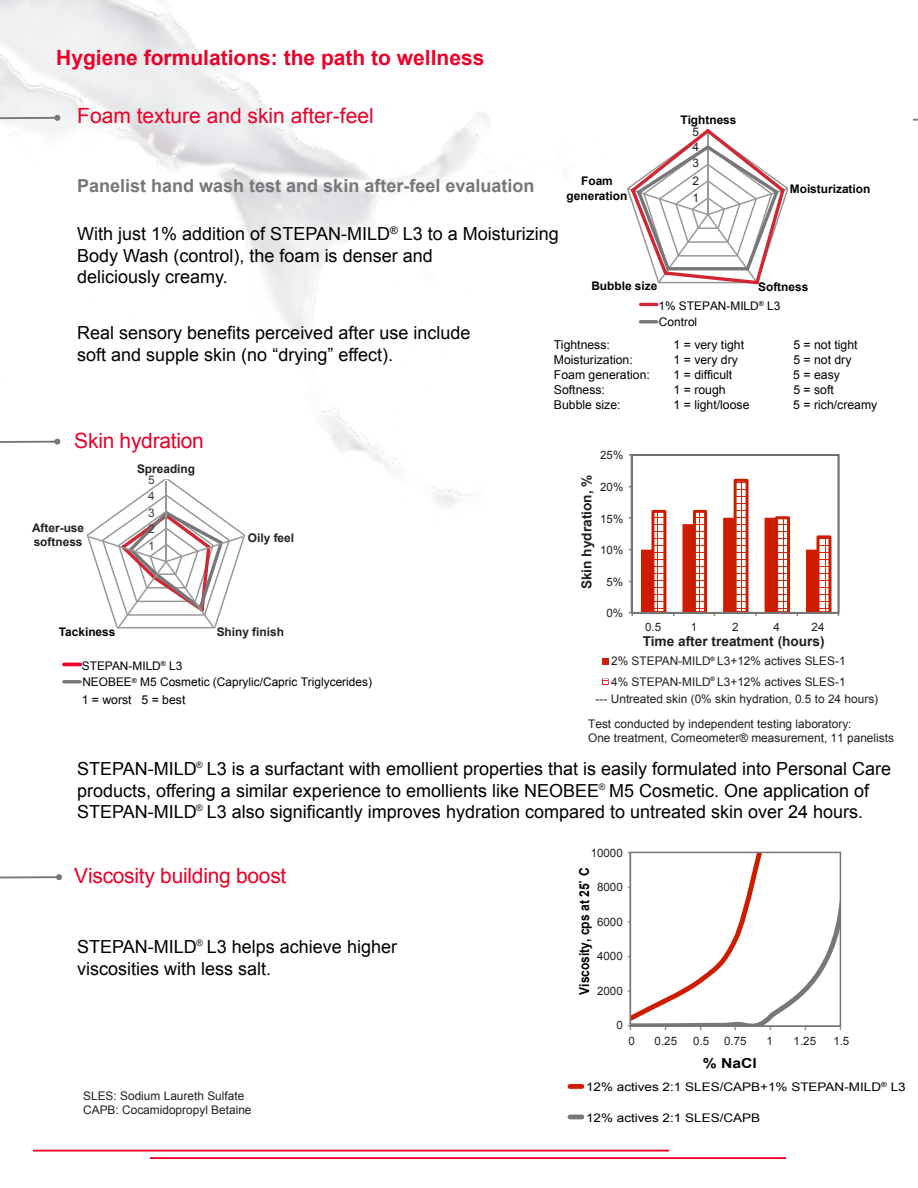
<style>
.page{position:relative;width:918px;height:1188px;background:#fff}
.page>*{position:absolute;margin:0;border:0;box-sizing:border-box;transform-origin:0 0}
.t1{font:21px "Arial";letter-spacing:-.01em;color:#eb0029}
.t2{font:700 21px "Arial";color:#eb0029}
.t3{font:18px/21.6px "Arial";color:#000}
.t4{font:700 18px "Arial";color:#77777a}
.t5{font:700 13.8px "Arial";color:#000;scale:1.14 1}
.t6{font:700 13.65px "Arial";color:#231f20}
.t7{font:700 13.65px "Arial";color:#000;scale:.88 1}
.t8{font:12.3px "Arial";color:#000}
.t9{font:11.85px/14.2px "Arial";color:#231f20}
.t10{font:11.85px/16.8px "Arial";color:#000}
.t11{font:700 11.85px/15px "Arial";color:#000;text-align:center}
.t12{font:11.85px "Arial";color:#000;scale:1.14 1}
.t13{font:700 11.85px/13.6px "Arial";color:#231f20}
.t14{font:11.85px "Arial";color:#404040}
.t15{font:11.55px "Arial";color:#231f20}
.t16{font:9px "Arial";color:#231f20}
.t17{font:700 6px "Arial";color:#231f20}
</style>
<div class="page">
<svg style="left:602px;top:679px;width:7px;height:6px"></svg>
<img style="left:0;top:0;width:659px;height:609px">
<svg style="left:0;top:115px;width:60px;height:6px"></svg>
<svg style="left:0;top:439px;width:60px;height:6px"></svg>
<svg style="left:0;top:874px;width:62px;height:6px"></svg>
<hr style="left:33px;top:1150px;width:636px;height:2px;background:#eb0029">
<hr style="left:150px;top:1157px;width:636px;height:2px;background:#eb0029">
<hr style="left:64px;top:663px;width:16px;height:3px;background:#eb0029">
<hr style="left:64px;top:680px;width:16px;height:3px;background:#77777a">
<div style="left:613px;top:282px;width:42px;height:7px;background:#fff"></div>
<div style="left:583px;top:179px;width:41px;height:18px;background:#fff"></div>
<hr style="left:641px;top:303px;width:16px;height:3px;background:#d22632">
<hr style="left:640px;top:320px;width:17px;height:3px;background:#77777a">
<div style="left:632px;top:455px;width:206px;height:158px;background:#fff"></div>
<div style="left:631px;top:454px;width:208px;height:159px;border:2px solid #77777a"></div>
<hr style="left:631px;top:455px;width:2px;height:158px;background:#77777a">
<hr style="left:632px;top:612px;width:206px;height:2px;background:#77777a">
<svg style="left:641px;top:477px;width:198px;height:139px"></svg>
<div style="left:602px;top:658px;width:7px;height:6px;background:#ce1c00"></div>
<svg style="left:603px;top:679px;width:5px;height:5px"></svg>
<div style="left:631px;top:341px;width:172px;height:43px;background:#fff"></div>
<svg style="left:913px;top:118px;width:5px;height:3px"></svg>
<svg style="left:628px;top:852px;width:213px;height:178px"></svg>
<div style="left:630px;top:852px;width:211px;height:175px;border:2px solid #77777a"></div>
<div style="left:570px;top:1084px;width:12px;height:5px;background:#ce1c00"></div>
<hr style="left:570px;top:1115px;width:12px;height:4px;background:#77777a">
<svg style="left:626px;top:126px;width:163px;height:161px"></svg>
<svg style="left:87px;top:478px;width:158px;height:151px"></svg>
<p class="t2" style="left:56px;top:44px;width:430px">Hygiene formulations: the path to wellness</p>
<p class="t1" style="left:77px;top:102px;width:298px">Foam texture and skin after-feel</p>
<p class="t11" style="left:681px;top:113px;width:57px">Tightness</p>
<p class="t9" style="left:692px;top:124px;width:8px;line-height:15px">5<br>4</p>
<p class="t9" style="left:692px;top:154px;width:8px;line-height:18px">3<br>2</p>
<p class="t9" style="left:692px;top:190px;width:8px">1</p>
<p class="t11" style="left:567px;top:174px;width:62px">Foam generation</p>
<p class="t4" style="left:77px;top:174px;width:459px">Panelist hand wash test and skin after-feel evaluation</p>
<p class="t3" style="left:77px;top:223px;width:483px">With just 1% addition of STEPAN-MILD<sup>®</sup> L3 to a Moisturizing<br>Body Wash (control), the foam is denser and<br>deliciously creamy.</p>
<p class="t3" style="left:77px;top:322px;width:395px">Real sensory benefits perceived after use include soft and supple skin (no “drying” effect).</p>
<p class="t11" style="left:790px;top:182px;width:82px">Moisturization</p>
<p class="t11" style="left:591px;top:279px;width:68px">Bubble size</p>
<p class="t11" style="left:758px;top:279px;width:52px">Softness</p>
<p class="t10" style="left:658px;top:297px;width:123px">1% STEPAN-MILD<sup>®</sup> L3<br>Control</p>
<p class="t8" style="left:554px;top:337px;width:58px">Tightness:</p>
<p class="t8" style="left:674px;top:337px;width:72px">1 = very tight</p>
<p class="t8" style="left:793px;top:337px;width:66px">5 = not tight</p>
<p class="t8" style="left:554px;top:352px;width:80px">Moisturization:</p>
<p class="t8" style="left:674px;top:352px;width:66px">1 = very dry</p>
<p class="t8" style="left:793px;top:352px;width:60px">5 = not dry</p>
<p class="t8" style="left:554px;top:367px;width:97px">Foam generation:</p>
<p class="t8" style="left:674px;top:367px;width:60px">1 = difficult</p>
<p class="t8" style="left:793px;top:367px;width:48px">5 = easy</p>
<p class="t8" style="left:554px;top:382px;width:53px">Softness:</p>
<p class="t8" style="left:674px;top:382px;width:54px">1 = rough</p>
<p class="t8" style="left:793px;top:382px;width:42px">5 = soft</p>
<p class="t8" style="left:554px;top:397px;width:68px">Bubble size:</p>
<p class="t8" style="left:674px;top:397px;width:77px">1 = light/loose</p>
<p class="t8" style="left:793px;top:397px;width:86px">5 = rich/creamy</p>
<p class="t1" style="left:74px;top:426px;width:131px">Skin hydration</p>
<p class="t13" style="left:137px;top:462px;width:60px">Spreading</p>
<p class="t14" style="left:148px;top:472px;width:8px">5</p>
<p class="t14" style="left:148px;top:488px;width:8px">4</p>
<p class="t13" style="left:32px;top:522px;width:54px">After-use softness</p>
<p class="t14" style="left:148px;top:505px;width:8px">3</p>
<p class="t14" style="left:148px;top:521px;width:8px">2</p>
<p class="t14" style="left:148px;top:538px;width:8px">1</p>
<p class="t13" style="left:248px;top:532px;width:48px">Oily feel</p>
<p class="t11" style="left:59px;top:624px;width:58px">Tackiness</p>
<p class="t13" style="left:217px;top:625px;width:69px">Shiny finish</p>
<p class="t10" style="left:82px;top:657px;width:292px">STEPAN-MILD<sup>®</sup> L3<br>NEOBEE<sup>®</sup> M5 Cosmetic (Caprylic/Capric Triglycerides)</p>
<p class="t8" style="left:82px;top:692px;width:105px">1 = worst 5 = best</p>
<p class="t15" style="left:600px;top:448px;width:25px">25%</p>
<p class="t6" style="left:578px;top:589px;width:116px;rotate:-90deg">Skin hydration, %</p>
<p class="t15" style="left:600px;top:479px;width:25px">20%</p>
<p class="t15" style="left:600px;top:511px;width:25px">15%</p>
<p class="t15" style="left:600px;top:542px;width:25px">10%</p>
<p class="t15" style="left:606px;top:574px;width:18px">5%</p>
<p class="t15" style="left:606px;top:606px;width:18px">0%</p>
<p class="t15" style="left:645px;top:619px;width:18px">0.5</p>
<p class="t15" style="left:691px;top:619px;width:8px">1</p>
<p class="t15" style="left:732px;top:619px;width:8px">2</p>
<p class="t15" style="left:774px;top:619px;width:8px">4</p>
<p class="t15" style="left:812px;top:619px;width:14px">24</p>
<p class="t6" style="left:643px;top:632px;width:183px">Time after treatment (hours)</p>
<p class="t9" style="left:611px;top:651px;width:236px;line-height:20.5px">2% STEPAN-MILD L3+12% actives SLES-1<br>4% STEPAN-MILD L3+12% actives SLES-1</p>
<p class="t9" style="left:596px;top:691px;width:284px">--- Untreated skin (0% skin hydration, 0.5 to 24 hours)</p>
<p class="t17" style="left:710px;top:655px;width:6px">®</p>
<p class="t17" style="left:710px;top:675px;width:6px">®</p>
<p class="t9" style="left:588px;top:716px;width:307px">Test conducted by independent testing laboratory:<br>One treatment, Comeometer® measurement, 11 panelists</p>
<p class="t16" style="left:196px;top:759px;width:8px">®</p>
<p class="t3" style="left:77px;top:758px;width:815px">STEPAN-MILD L3 is a surfactant with emollient properties that is easily formulated into Personal Care products, offering a similar experience to emollients like NEOBEE M5 Cosmetic. One application of<br>STEPAN-MILD L3 also significantly improves hydration compared to untreated skin over 24 hours.</p>
<p class="t16" style="left:599px;top:781px;width:8px">®</p>
<p class="t16" style="left:196px;top:802px;width:8px">®</p>
<p class="t1" style="left:74px;top:862px;width:214px">Viscosity building boost</p>
<p class="t16" style="left:197px;top:937px;width:8px">®</p>
<p class="t3" style="left:77px;top:937px;width:321px">STEPAN-MILD L3 helps achieve higher viscosities with less salt.</p>
<p class="t9" style="left:83px;top:1088px;width:170px">SLES: Sodium Laureth Sulfate<br>CAPB: Cocamidopropyl Betaine</p>
<p class="t15" style="left:591px;top:845px;width:34px">10000</p>
<p class="t7" style="left:575px;top:995px;width:146px;rotate:-90deg">Viscosity, cps at 25˚ C</p>
<p class="t15" style="left:597px;top:880px;width:27px">8000</p>
<p class="t15" style="left:597px;top:914px;width:27px">6000</p>
<p class="t15" style="left:597px;top:949px;width:27px">4000</p>
<p class="t15" style="left:597px;top:983px;width:27px">2000</p>
<p class="t15" style="left:616px;top:1018px;width:8px">0</p>
<p class="t15" style="left:628px;top:1033px;width:8px">0</p>
<p class="t15" style="left:655px;top:1034px;width:24px">0.25</p>
<p class="t15" style="left:693px;top:1034px;width:18px">0.5</p>
<p class="t15" style="left:724px;top:1034px;width:24px">0.75</p>
<p class="t15" style="left:767px;top:1034px;width:8px">1</p>
<p class="t15" style="left:794px;top:1034px;width:24px">1.25</p>
<p class="t15" style="left:833px;top:1034px;width:18px">1.5</p>
<p class="t5" style="left:703px;top:1054px;width:49px">% NaCl</p>
<p class="t12" style="left:586px;top:1079px;width:282px">12% actives 2:1 SLES/CAPB+1% STEPAN-MILD<sup>®</sup> L3</p>
<p class="t12" style="left:586px;top:1110px;width:154px">12% actives 2:1 SLES/CAPB</p>
</div>
